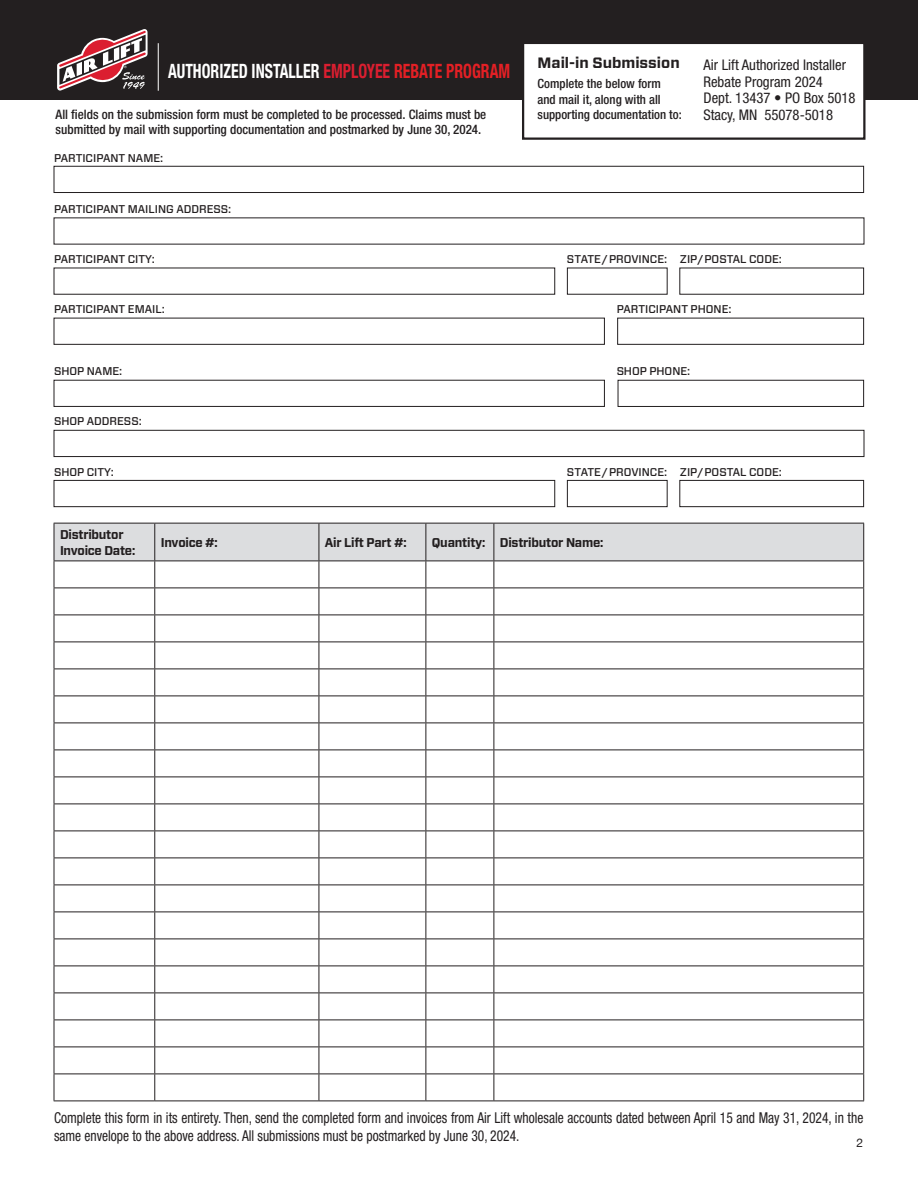
<style>
.page{position:relative;width:918px;height:1188px;background:#fff}
.page>*{position:absolute;margin:0;border:0;box-sizing:border-box;transform-origin:0 0}
.q{font:700 condensed 19.8px "Helvetica Neue";color:#fff;scale:.8 1}
.t1{font:condensed 15px/18px "Helvetica Neue";color:#231f20;scale:.9 1}
.t2{font:700 15px "Forza";color:#231f20}
.t3{font:condensed 14.7px/16.5px "Helvetica Neue";color:#231f20}
.t4{font:500 condensed 13.05px/15.6px "Helvetica Neue";color:#231f20}
.t5{font:700 12.75px/15.3px "Forza";letter-spacing:-.02em;color:#231f20;scale:.95 1}
.t6{font:500 condensed 12.75px/15.3px "Helvetica Neue";color:#231f20}
.t7{font:12px "Helvetica Neue";color:#231f20}
.t8{font:500 11.25px "Forza";color:#231f20}
.s1{color:#db1e30}
.s2{color:#e41f25}
</style>
<div class="page">
<div style="left:0;top:0;width:918px;height:99px;background:#231f20"></div>
<svg style="left:57px;top:29px;width:91px;height:62px"></svg>
<hr style="left:158px;top:43px;width:1px;height:48px;background:#fff">
<svg style="left:54px;top:523px;width:810px;height:578px"></svg>
<hr style="left:54px;top:1101px;width:101px;height:1px;background:#231f20">
<hr style="left:155px;top:1101px;width:164px;height:1px;background:#231f20">
<hr style="left:319px;top:1101px;width:107px;height:1px;background:#231f20">
<hr style="left:426px;top:1101px;width:68px;height:1px;background:#231f20">
<hr style="left:494px;top:1101px;width:370px;height:1px;background:#231f20">
<div style="left:54px;top:166px;width:810px;height:27px;border:1px solid #231f20"></div>
<div style="left:54px;top:268px;width:501px;height:27px;border:1px solid #231f20"></div>
<div style="left:54px;top:480px;width:501px;height:27px;border:1px solid #231f20"></div>
<div style="left:567px;top:268px;width:101px;height:27px;border:1px solid #231f20"></div>
<div style="left:567px;top:480px;width:101px;height:27px;border:1px solid #231f20"></div>
<div style="left:679px;top:268px;width:185px;height:27px;border:1px solid #231f20"></div>
<div style="left:679px;top:480px;width:185px;height:27px;border:1px solid #231f20"></div>
<div style="left:54px;top:318px;width:551px;height:27px;border:1px solid #231f20"></div>
<div style="left:54px;top:380px;width:551px;height:27px;border:1px solid #231f20"></div>
<div style="left:618px;top:380px;width:246px;height:27px;border:1px solid #231f20"></div>
<div style="left:617px;top:318px;width:247px;height:27px;border:1px solid #231f20"></div>
<div style="left:54px;top:430px;width:810px;height:27px;border:1px solid #231f20"></div>
<div style="left:523px;top:43px;width:341px;height:96px;background:#fff"></div>
<div style="left:522px;top:42px;width:344px;height:98px;border:2px solid #231f20"></div>
<p class="q" style="left:168px;top:59px;width:429px">AUTHORIZED INSTALLER <span class="s1">EMPLOYEE</span> <span class="s2">REBATE PROGRAM</span></p>
<p class="t4" style="left:56px;top:106px;width:432px">All fields on the submission form must be completed to be processed. Claims must be submitted by mail with supporting documentation and postmarked by June 30, 2024.</p>
<p class="t8" style="left:54px;top:151px;width:111px">PARTICIPANT NAME:</p>
<p class="t8" style="left:54px;top:201px;width:179px">PARTICIPANT MAILING ADDRESS:</p>
<p class="t2" style="left:538px;top:52px;width:144px">Mail-in Submission</p>
<p class="t6" style="left:538px;top:76px;width:146px">Complete the below form and mail it, along with all supporting documentation to:</p>
<p class="t3" style="left:704px;top:57px;width:144px">Air Lift Authorized Installer<br>Rebate Program 2024</p>
<p class="t3" style="left:704px;top:90px;width:154px">Dept. 13437 • PO Box 5018</p>
<p class="t3" style="left:704px;top:106px;width:131px">Stacy, MN 55078-5018</p>
<p class="t8" style="left:54px;top:252px;width:103px">PARTICIPANT CITY:</p>
<p class="t8" style="left:567px;top:252px;width:217px">STATE/PROVINCE: ZIP/POSTAL CODE:</p>
<p class="t8" style="left:54px;top:302px;width:112px">PARTICIPANT EMAIL:</p>
<p class="t8" style="left:617px;top:302px;width:116px">PARTICIPANT PHONE:</p>
<p class="t8" style="left:54px;top:364px;width:70px">SHOP NAME:</p>
<p class="t8" style="left:617px;top:364px;width:75px">SHOP PHONE:</p>
<p class="t8" style="left:54px;top:414px;width:89px">SHOP ADDRESS:</p>
<p class="t8" style="left:54px;top:464px;width:61px">SHOP CITY:</p>
<p class="t8" style="left:567px;top:464px;width:217px">STATE/PROVINCE: ZIP/POSTAL CODE:</p>
<p class="t5" style="left:60px;top:528px;width:81px">Distributor<br>Invoice Date:</p>
<p class="t5" style="left:161px;top:535px;width:61px">Invoice #:</p>
<p class="t5" style="left:325px;top:535px;width:88px">Air Lift Part #:</p>
<p class="t5" style="left:432px;top:535px;width:58px">Quantity:</p>
<p class="t5" style="left:500px;top:535px;width:110px">Distributor Name:</p>
<p class="t1" style="left:54px;top:1109px;width:901px">Complete this form in its entirety. Then, send the completed form and invoices from Air Lift wholesale accounts dated between April 15 and May 31, 2024, in the same envelope to the above address. All submissions must be postmarked by June 30, 2024.</p>
<p class="t7" style="left:857px;top:1134px;width:8px">2</p>
</div>
